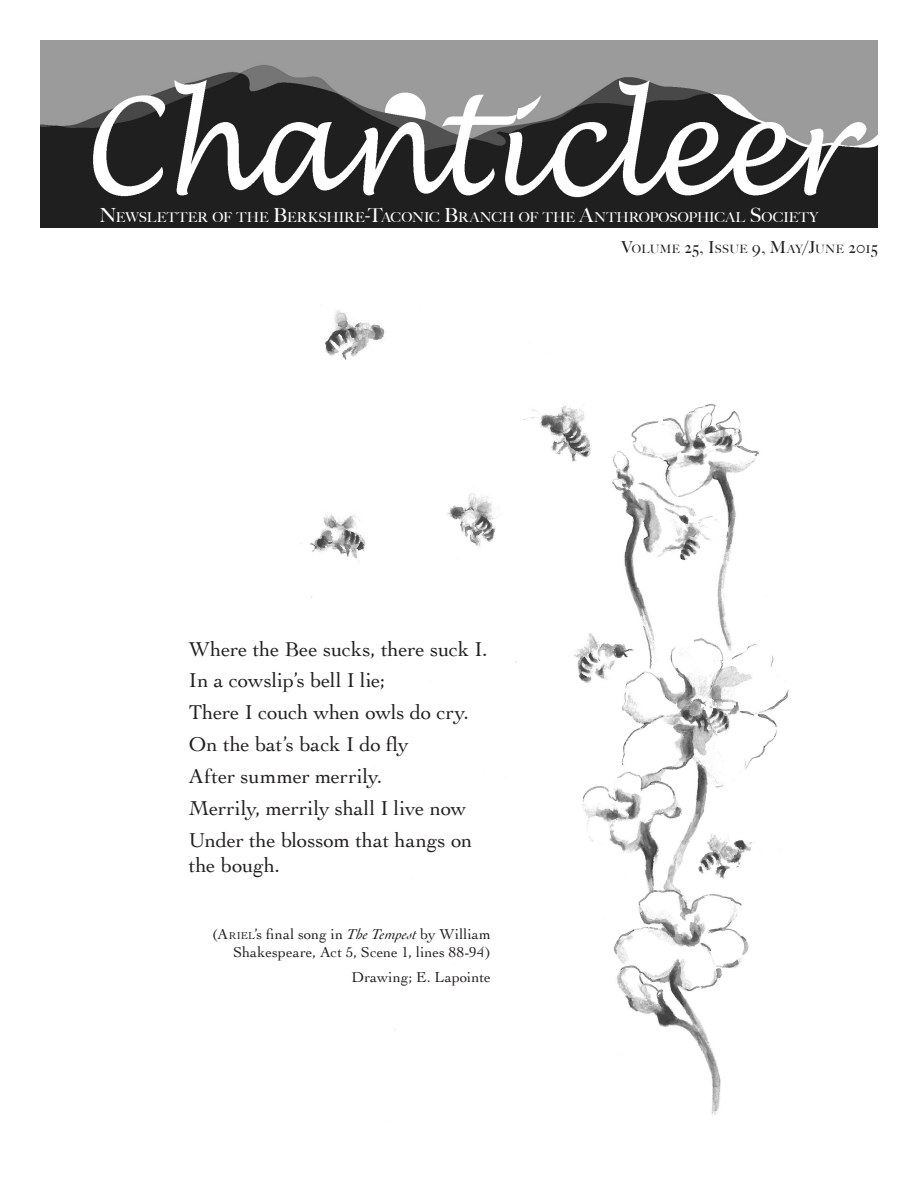
<style>
.page{position:relative;width:918px;height:1188px;background:#fff}
.page>*{position:absolute;margin:0;border:0;box-sizing:border-box;transform-origin:0 0}
.t1{font:21px/32px "Cochin";letter-spacing:-.005em;color:#231f20}
.t2{font:500 16.5px "Big Caslon";letter-spacing:.025em;color:#231f20}
.t3{font:15px/18px "Cochin";letter-spacing:.01em;color:#231f20;text-align:right}
.t4{font:500 13.65px "Big Caslon";letter-spacing:-.005em;color:#fff}
.s1{font-size:19.5px}
.s2{font-size:11.55px}
.s3{font-style:inherit}
.s4{font-size:10.5px}
.s5{font-style:italic}
</style>
<div class="page">
<img style="left:40px;top:40px;width:838px;height:188px">
<img style="left:300px;top:310px;width:489px;height:805px">
<p class="t4" style="left:100px;top:209px;width:720px"><span class="s1">N</span>EWSLETTER OF THE <span class="s1">B</span>ERKSHIRE<span class="s1">-T</span>ACONIC <span class="s1">B</span>RANCH OF THE <span class="s1">A</span>NTHROPOSOPHICAL <span class="s1">S</span>OCIETY</p>
<p class="t2" style="left:622px;top:238px;width:257px">V<span class="s2">OLUME</span> 25, I<span class="s2">SSUE</span> 9, M<span class="s2">AY</span>/J<span class="s2">UNE</span> 2015</p>
<p class="t1" style="left:189px;top:632px;width:300px">Where the Bee sucks, there suck I.<br>In a cowslip’s bell I lie;<br>There I couch when owls do cry.<br>On the bat’s back I do fly<br>After summer merrily.<br>Merrily, merrily shall I live now<br>Under the blossom that hangs on</p>
<p class="t1" style="left:189px;top:849px;width:93px">the bough.</p>
<p class="t3" style="left:212px;top:924px;width:280px"><span class="s3">(A</span><span class="s4">riel</span>’s final song in <span class="s5">The Tempest</span> by William<br>Shakespeare, Act 5, Scene 1, lines 88-94)</p>
<p class="t3" style="left:352px;top:967px;width:141px">Drawing; E. Lapointe</p>
</div>
